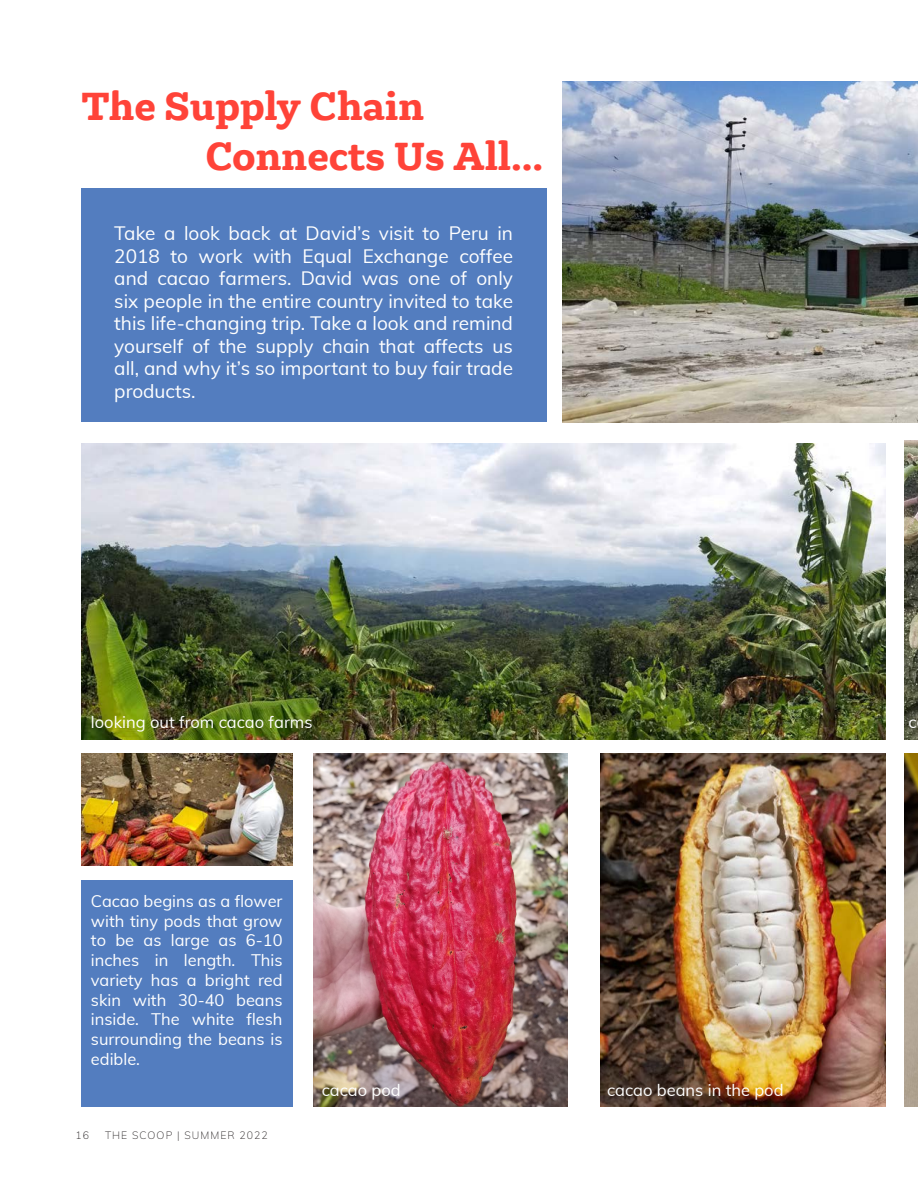
<style>
.page{position:relative;width:918px;height:1188px;background:#fff}
.page>*{position:absolute;margin:0;border:0;box-sizing:border-box;transform-origin:0 0}
.t1{font:700 41.4px "Gelo Trial";color:#ff4338}
.t2{font:19.05px/22.5px "Muli";color:#fff;text-align:justify}
.t3{font:16.5px "Muli";color:#fff}
.t4{font:16.35px/19.6px "Muli";color:#fff;text-align:justify}
.t5{font:200 10.5px "Muli";letter-spacing:.1em;color:#231f20}
</style>
<div class="page">
<img style="left:81px;top:443px;width:805px;height:297px">
<img style="left:314px;top:754px;width:253px;height:353px">
<img style="left:81px;top:754px;width:212px;height:112px">
<img style="left:600px;top:754px;width:286px;height:353px">
<div style="left:81px;top:189px;width:465px;height:233px;background:#537dbf"></div>
<div style="left:81px;top:881px;width:212px;height:226px;background:#537dbf"></div>
<img style="left:904px;top:441px;width:14px;height:299px">
<img style="left:563px;top:81px;width:355px;height:342px">
<img style="left:904px;top:754px;width:14px;height:353px">
<p class="t1" style="left:81px;top:80px;width:345px">The Supply Chain</p>
<p class="t1" style="left:205px;top:130px;width:339px">Connects Us All...</p>
<p class="t2" style="left:114px;top:221px;width:400px">Take a look back at David’s visit to Peru in 2018 to work with Equal Exchange coffee and cacao farmers. David was one of only six people in the entire country invited to take this life-changing trip. Take a look and remind yourself of the supply chain that affects us all, and why it’s so important to buy fair trade products.</p>
<p class="t3" style="left:91px;top:710px;width:223px">looking out from cacao farms</p>
<p class="t3" style="left:909px;top:710px;width:10px">c</p>
<p class="t4" style="left:91px;top:891px;width:193px">Cacao begins as a flower with tiny pods that grow to be as large as 6-10 inches in length. This variety has a bright red skin with 30-40 beans inside. The white flesh surrounding the beans is edible.</p>
<p class="t5" style="left:76px;top:1128px;width:15px">16</p>
<p class="t5" style="left:105px;top:1128px;width:164px">THE SCOOP | SUMMER 2022</p>
<p class="t3" style="left:322px;top:1078px;width:81px">cacao pod</p>
<p class="t3" style="left:607px;top:1078px;width:178px">cacao beans in the pod</p>
</div>
